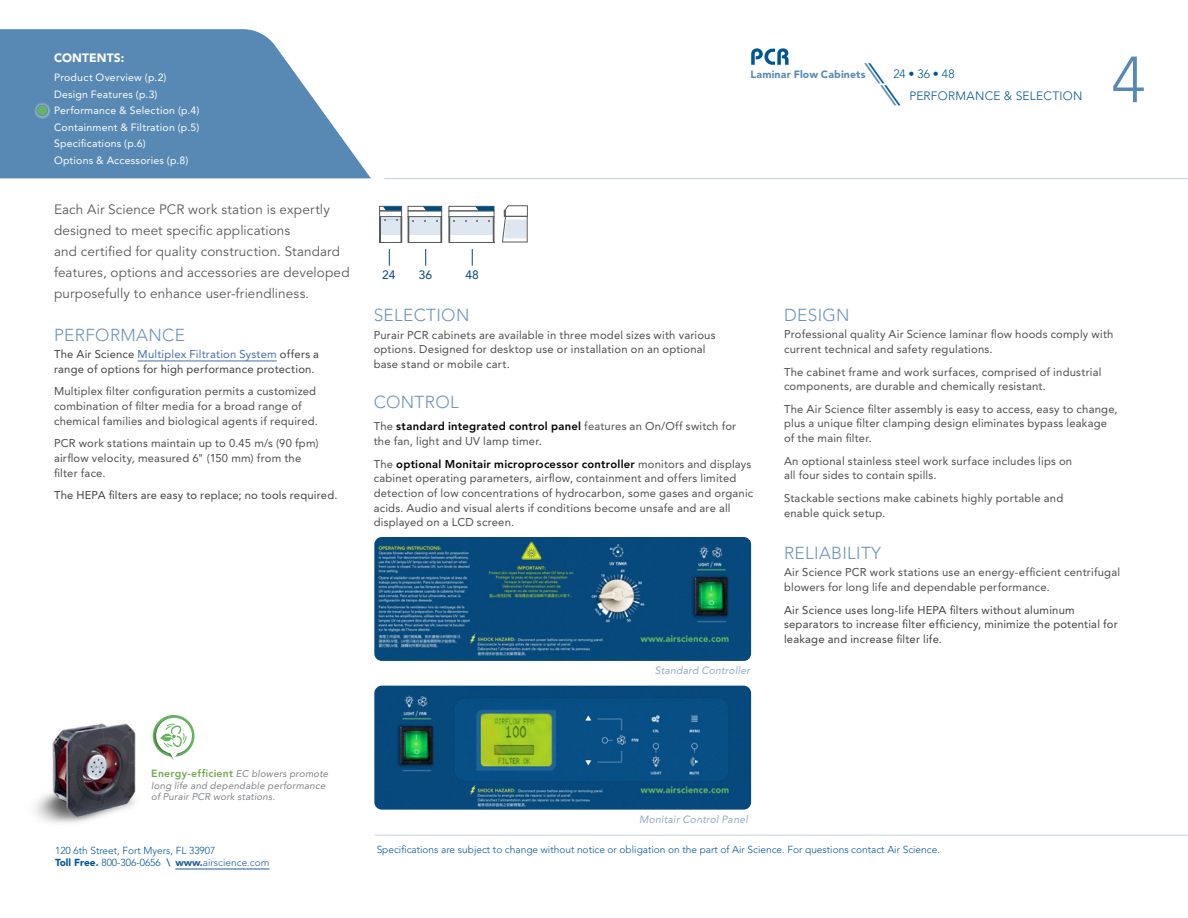
<style>
.page{position:relative;width:1188px;height:918px;background:#fff}
.page>*{position:absolute;margin:0;border:0;box-sizing:border-box;transform-origin:0 0}
.t1{font:300 64.5px "Avenir LT Std";color:#5889b4}
.t2{font:300 17.25px "Avenir LT Std";letter-spacing:.02em;color:#6d94ba}
.t3{font:13.5px/21px "Avenir LT Std";letter-spacing:.01em;color:#58595b}
.t4{font:12.15px "Avenir LT Std";color:#00467f}
.t5{font:300 12px "Avenir LT Std";letter-spacing:.025em;color:#005695}
.t6{font:900 12px "Avenir LT Std";letter-spacing:.01em;color:#fff}
.t7{font:11.25px/14.7px "Avenir LT Std";letter-spacing:.02em;color:#4d4d4f}
.t8{font:11.25px/14.7px "Avenir LT Std";letter-spacing:.02em;color:#414042}
.t9{font:10.5px/16.5px "Avenir LT Std";letter-spacing:.02em;color:#fff}
.t10{font:italic 10.5px "Avenir LT Std";letter-spacing:.015em;color:#90aac6}
.t11{font:800 10.5px "Avenir LT Std";letter-spacing:.025em;color:#72a94e}
.t12{font:900 10.5px "Avenir LT Std";letter-spacing:.02em;color:#5889b4}
.t13{font:300 10.2px/12px "Avenir LT Std";color:#005695}
.t14{font:italic 9.75px/11.7px "Avenir LT Std";letter-spacing:.02em;color:#808285}
.s1{color:#456da9}
.s2{font-family:"ITC Avant Garde Std";font-weight:400;font-style:italic;font-size:24px;color:#5889b4}
.s3{font-family:"ITC Avant Garde Std";font-weight:400;font-style:italic;font-size:24px}
.s4{font-weight:800;color:#000}
.s5{font-weight:400;font-style:italic;font-size:9.75px;color:#808285}
.s6{font-weight:900}
.s7{font-weight:800}
.s8{font-weight:900;color:#215e9e}
.s9{color:#215e9e}
</style>
<div class="page">
<hr style="left:384px;top:178px;width:804px;height:1px;background:#5889b4">
<svg style="left:0;top:29px;width:371px;height:149px;background:#709abf"></svg>
<hr style="left:175px;top:869px;width:94px;height:1px;background:#215e9e">
<hr style="left:375px;top:835px;width:813px;height:1px;background:#5889b4">
<svg style="left:34px;top:102px;width:16px;height:17px"></svg>
<div style="left:37px;top:105px;width:11px;height:11px;background:#65b460;border-radius:50%"></div>
<div style="left:37px;top:105px;width:11px;height:11px;border:1px solid #5889b4;border-radius:50%"></div>
<svg style="left:751px;top:48px;width:38px;height:17px"></svg>
<svg style="left:389px;top:249px;width:1px;height:17px"></svg>
<svg style="left:425px;top:249px;width:1px;height:17px"></svg>
<svg style="left:472px;top:249px;width:1px;height:17px"></svg>
<hr style="left:138px;top:361px;width:139px;height:1px;background:#456da9">
<div style="left:450px;top:221px;width:43px;height:14px;background:#dee7f0"></div>
<div style="left:409px;top:221px;width:32px;height:14px;background:#dee7f0"></div>
<svg style="left:380px;top:206px;width:22px;height:37px"></svg>
<div style="left:380px;top:211px;width:22px;height:6px;border:1px solid #58595b"></div>
<div style="left:408px;top:206px;width:34px;height:5px;border:1px solid #58595b"></div>
<hr style="left:409px;top:217px;width:32px;height:3px;background:#5889b4">
<hr style="left:408px;top:242px;width:34px;height:1px;background:#58595b">
<div style="left:408px;top:211px;width:34px;height:6px;border:1px solid #58595b"></div>
<svg style="left:408px;top:216px;width:6px;height:26px"></svg>
<svg style="left:423px;top:206px;width:19px;height:36px"></svg>
<div style="left:449px;top:206px;width:45px;height:5px;border:1px solid #58595b"></div>
<hr style="left:450px;top:217px;width:43px;height:3px;background:#5889b4">
<hr style="left:449px;top:242px;width:45px;height:1px;background:#58595b">
<div style="left:449px;top:211px;width:45px;height:6px;border:1px solid #58595b"></div>
<svg style="left:449px;top:216px;width:6px;height:26px"></svg>
<svg style="left:475px;top:206px;width:19px;height:36px"></svg>
<svg style="left:502px;top:206px;width:26px;height:36px"></svg>
<img style="left:374px;top:686px;width:377px;height:124px">
<img style="left:374px;top:537px;width:377px;height:124px">
<img style="left:35px;top:723px;width:101px;height:100px">
<img style="left:167px;top:715px;width:28px;height:45px">
<svg style="left:153px;top:716px;width:41px;height:43px"></svg>
<p class="t6" style="left:54px;top:51px;width:72px">CONTENTS:</p>
<p class="t9" style="left:54px;top:69px;width:147px">Product Overview (p.2)<br>Design Features (p.3)<br>Performance &amp; Selection (p.4)<br>Containment &amp; Filtration (p.5)<br>Specifications (p.6)<br>Options &amp; Accessories (p.8)</p>
<p class="t3" style="left:54px;top:200px;width:297px">Each Air Science PCR work station is expertly designed to meet specific applications<br>and certified for quality construction. Standard features, options and accessories are developed purposefully to enhance user-friendliness.</p>
<h2 class="t2" style="left:54px;top:325px;width:132px">PERFORMANCE</h2>
<p class="t8" style="left:54px;top:347px;width:267px">The Air Science <span class="s1">Multiplex Filtration System</span> offers a range of options for high performance protection.</p>
<p class="t7" style="left:54px;top:384px;width:265px">Multiplex filter configuration permits a customized combination of filter media for a broad range of chemical families and biological agents if required.</p>
<p class="t7" style="left:54px;top:436px;width:266px">PCR work stations maintain up to 0.45 m/s (90 fpm) airflow velocity, measured 6" (150 mm) from the filter face.</p>
<p class="t8" style="left:54px;top:488px;width:285px">The HEPA filters are easy to replace; no tools required.</p>
<p class="t4" style="left:382px;top:267px;width:15px">24</p>
<p class="t4" style="left:419px;top:267px;width:15px">36</p>
<p class="t4" style="left:465px;top:267px;width:15px">48</p>
<p class="t12" style="left:751px;top:68px;width:117px">Laminar Flow Cabinets</p>
<p class="t5" style="left:869px;top:67px;width:88px"><span class="s2">\</span><span class="s3">\</span>24 • 36 • 48</p>
<p class="t5" style="left:885px;top:89px;width:199px"><span class="s2">\</span><span class="s3">\</span>PERFORMANCE &amp; SELECTION</p>
<h1 class="t1" style="left:1112px;top:42px;width:35px">4</h1>
<h2 class="t2" style="left:374px;top:305px;width:97px">SELECTION</h2>
<p class="t7" style="left:374px;top:328px;width:343px">Purair PCR cabinets are available in three model sizes with various options. Designed for desktop use or installation on an optional base stand or mobile cart.</p>
<h2 class="t2" style="left:374px;top:392px;width:87px">CONTROL</h2>
<p class="t7" style="left:374px;top:419px;width:364px">The <span class="s4">standard integrated control panel</span> features an On/Off switch for the fan, light and UV lamp timer.</p>
<p class="t7" style="left:374px;top:457px;width:381px">The <span class="s4">optional Monitair microprocessor controller</span> monitors and displays cabinet operating parameters, airflow, containment and offers limited detection of low concentrations of hydrocarbon, some gases and organic acids. Audio and visual alerts if conditions become unsafe and are all displayed on a LCD screen.</p>
<p class="t10" style="left:655px;top:664px;width:97px">Standard Controller</p>
<h2 class="t2" style="left:784px;top:305px;width:67px">DESIGN</h2>
<p class="t7" style="left:784px;top:327px;width:331px">Professional quality Air Science laminar flow hoods comply with current technical and safety regulations.</p>
<p class="t7" style="left:784px;top:364px;width:319px">The cabinet frame and work surfaces, comprised of industrial components, are durable and chemically resistant.</p>
<p class="t7" style="left:784px;top:402px;width:335px">The Air Science filter assembly is easy to access, easy to change, plus a unique filter clamping design eliminates bypass leakage of the main filter.</p>
<p class="t7" style="left:784px;top:454px;width:290px">An optional stainless steel work surface includes lips on all four sides to contain spills.</p>
<p class="t7" style="left:784px;top:491px;width:281px">Stackable sections make cabinets highly portable and enable quick setup.</p>
<h2 class="t2" style="left:784px;top:543px;width:99px">RELIABILITY</h2>
<p class="t7" style="left:784px;top:565px;width:338px">Air Science PCR work stations use an energy-efficient centrifugal blowers for long life and dependable performance.</p>
<p class="t8" style="left:784px;top:603px;width:335px">Air Science uses long-life HEPA filters without aluminum separators to increase filter efficiency, minimize the potential for leakage and increase filter life.</p>
<p class="t11" style="left:151px;top:767px;width:179px">Energy-efficient <span class="s5">EC blowers promote</span></p>
<p class="t14" style="left:151px;top:780px;width:176px">long life and dependable performance of Purair PCR work stations.</p>
<p class="t13" style="left:55px;top:845px;width:216px">120 6th Street, Fort Myers, FL 33907<br><span class="s6">Toll Free.</span> 800-306-0656 <span class="s7">\</span> <span class="s8">www.</span><span class="s9">airscience.com</span></p>
<p class="t10" style="left:639px;top:813px;width:110px">Monitair Control Panel</p>
<p class="t13" style="left:377px;top:844px;width:565px">Specifications are subject to change without notice or obligation on the part of Air Science. For questions contact Air Science.</p>
</div>
